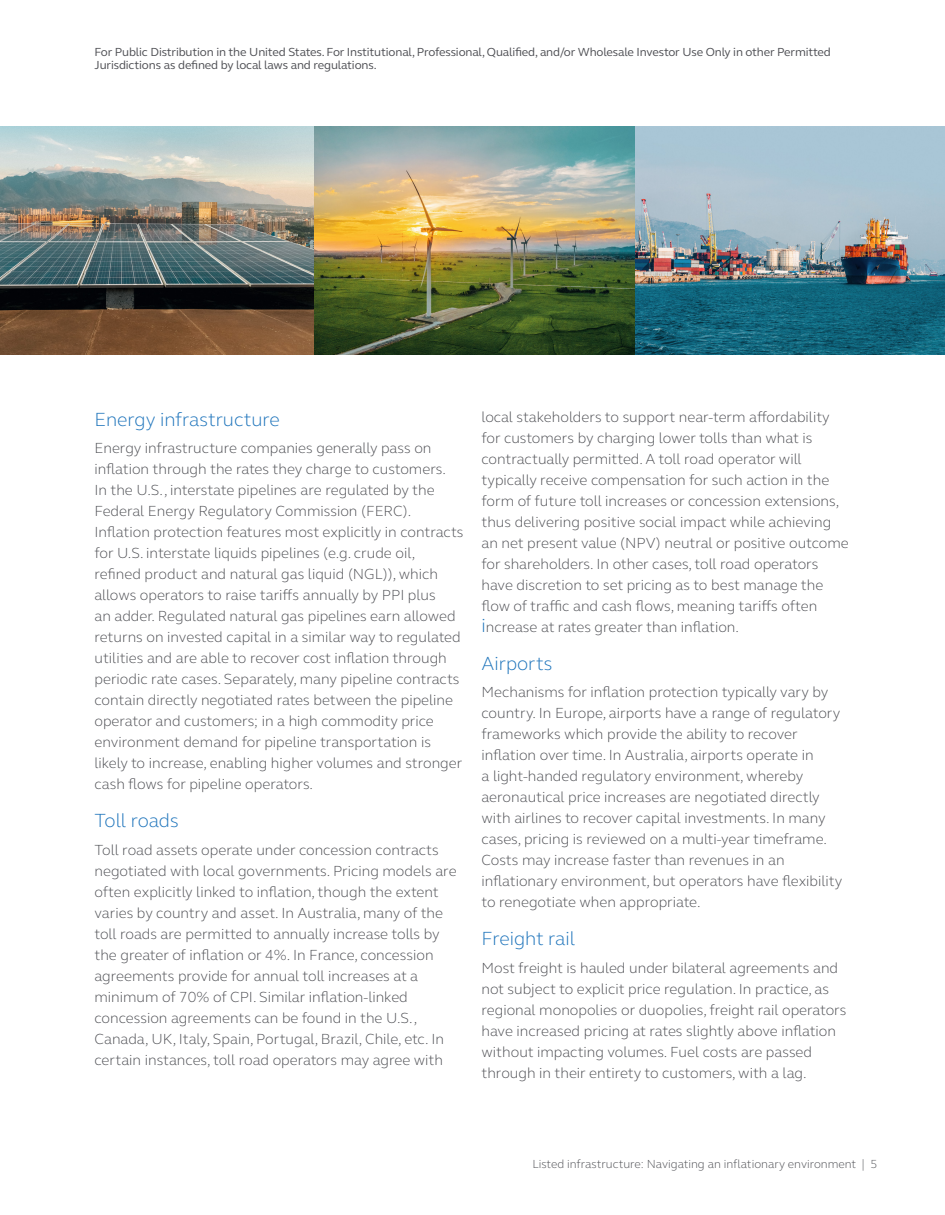
<style>
.page{position:relative;width:945px;height:1215px;background:#fff}
.page>*{position:absolute;margin:0;border:0;box-sizing:border-box;transform-origin:0 0}
.BODY{font:300 19.5px "FS Elliot Pro";color:#1e74bb}
.BODY-2{font:300 15px/21px "FS Elliot Pro";color:#4d4e53}
.BODY-3{font:12px/13.5px "FS Elliot Pro";letter-spacing:-.01em;color:#4d4e53}
.t1{font:300 12px "FS Elliot Pro";color:#4d4e53}
.s1{font-size:19.5px;color:#1e74bb}
</style>
<div class="page">
<img style="left:0;top:127px;width:635px;height:228px">
<img style="left:635px;top:127px;width:310px;height:228px">
<p class="BODY-3" style="left:94px;top:45px;width:738px">For Public Distribution in the United States. For Institutional, Professional, Qualified, and/or Wholesale Investor Use Only in other Permitted<br>Jurisdictions as defined by local laws and regulations.</p>
<p class="BODY" style="left:94px;top:406px;width:187px">Energy infrastructure</p>
<p class="BODY-2" style="left:94px;top:437px;width:371px">Energy infrastructure companies generally pass on inflation through the rates they charge to customers.<br>In the U.S., interstate pipelines are regulated by the Federal Energy Regulatory Commission (FERC).<br>Inflation protection features most explicitly in contracts for U.S. interstate liquids pipelines (e.g. crude oil, refined product and natural gas liquid (NGL)), which allows operators to raise tariffs annually by PPI plus<br>an adder. Regulated natural gas pipelines earn allowed returns on invested capital in a similar way to regulated utilities and are able to recover cost inflation through periodic rate cases. Separately, many pipeline contracts contain directly negotiated rates between the pipeline operator and customers; in a high commodity price environment demand for pipeline transportation is likely to increase, enabling higher volumes and stronger cash flows for pipeline operators.</p>
<p class="BODY" style="left:94px;top:807px;width:86px">Toll roads</p>
<p class="BODY-2" style="left:94px;top:839px;width:364px">Toll road assets operate under concession contracts negotiated with local governments. Pricing models are often explicitly linked to inflation, though the extent varies by country and asset. In Australia, many of the toll roads are permitted to annually increase tolls by the greater of inflation or 4%. In France, concession agreements provide for annual toll increases at a minimum of 70% of CPI. Similar inflation-linked concession agreements can be found in the U.S., Canada, UK, Italy, Spain, Portugal, Brazil, Chile, etc. In certain instances, toll road operators may agree with</p>
<p class="BODY-2" style="left:482px;top:406px;width:369px">local stakeholders to support near-term affordability for customers by charging lower tolls than what is contractually permitted. A toll road operator will typically receive compensation for such action in the form of future toll increases or concession extensions, thus delivering positive social impact while achieving an net present value (NPV) neutral or positive outcome for shareholders. In other cases, toll road operators have discretion to set pricing as to best manage the flow of traffic and cash flows, meaning tariffs often <span class="s1">i</span>ncrease at rates greater than inflation.</p>
<p class="BODY" style="left:482px;top:650px;width:72px">Airports</p>
<p class="BODY-2" style="left:482px;top:681px;width:362px">Mechanisms for inflation protection typically vary by country. In Europe, airports have a range of regulatory frameworks which provide the ability to recover inflation over time. In Australia, airports operate in<br>a light-handed regulatory environment, whereby aeronautical price increases are negotiated directly with airlines to recover capital investments. In many cases, pricing is reviewed on a multi-year timeframe.<br>Costs may increase faster than revenues in an inflationary environment, but operators have flexibility to renegotiate when appropriate.</p>
<p class="BODY" style="left:482px;top:925px;width:95px">Freight rail</p>
<p class="BODY-2" style="left:482px;top:957px;width:366px">Most freight is hauled under bilateral agreements and not subject to explicit price regulation. In practice, as regional monopolies or duopolies, freight rail operators have increased pricing at rates slightly above inflation without impacting volumes. Fuel costs are passed through in their entirety to customers, with a lag.</p>
<p class="t1" style="left:532px;top:1156px;width:347px">Listed infrastructure: Navigating an inflationary environment | 5</p>
</div>
